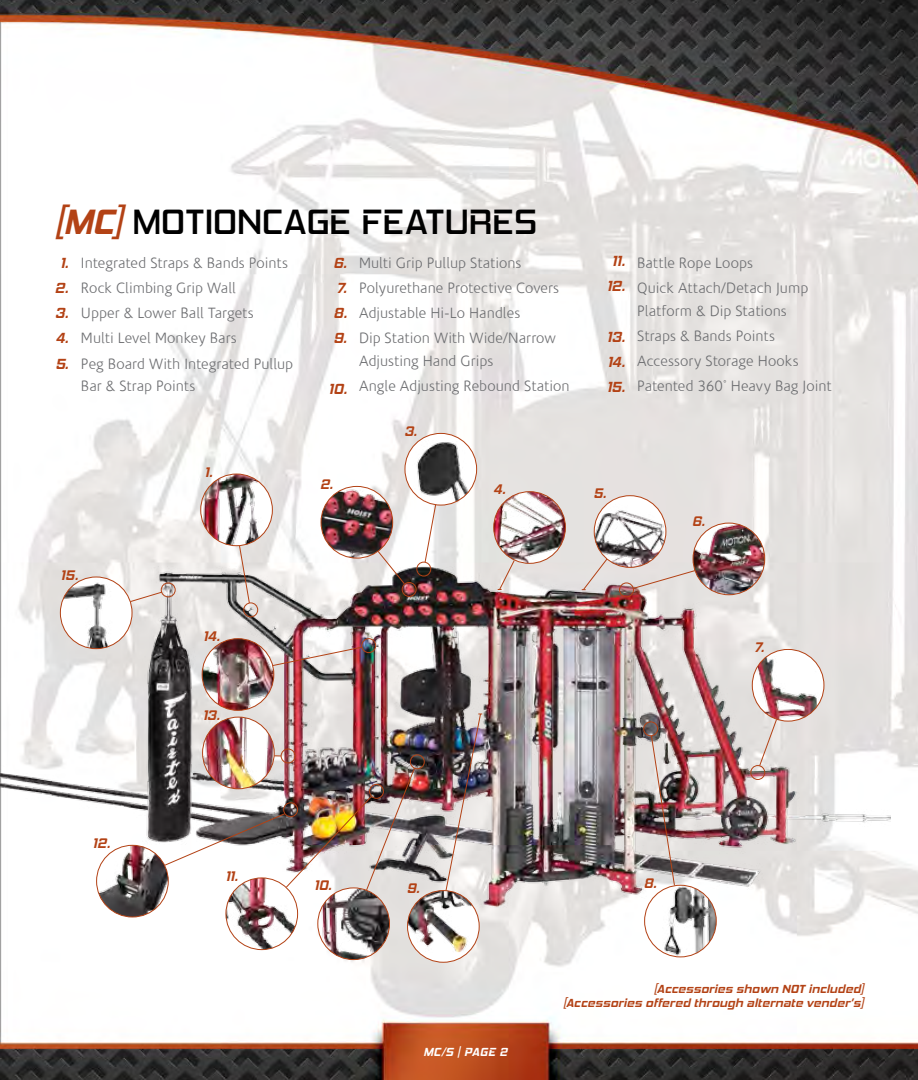
<style>
.page{position:relative;width:918px;height:1080px;background:#fff}
.page>*{position:absolute;margin:0;border:0;box-sizing:border-box;transform-origin:0 0}
.t1{font:36px "Hemi Head Rg";letter-spacing:-.005em;color:#000}
.t2{font:300 15px/25.2px "Corisande";letter-spacing:.005em;color:#6d6e71}
.t3{font:italic 700 15px/25.2px "Hemi Head Rg";letter-spacing:.01em;color:#b34215;text-align:center}
.t4{font:italic 700 14.25px "Hemi Head Rg";letter-spacing:.01em;color:#b34215}
.t5{font:italic 700 12px/14.7px "Hemi Head Rg";letter-spacing:.02em;color:#b34215;text-align:right}
.t6{font:italic 700 12px "Hemi Head Rg";letter-spacing:.03em;color:#fff}
.s1{font-weight:700;font-style:italic;color:#b34215}
</style>
<div class="page">
<img style="left:0;top:0;width:918px;height:1080px">
<img style="left:0;top:559px;width:890px;height:355px">
<img style="left:752px;top:649px;width:72px;height:72px;border-radius:36px">
<div style="left:752px;top:649px;width:72px;height:72px;border:1px solid #b34215;border-radius:50%"></div>
<img style="left:203px;top:717px;width:71px;height:50px">
<div style="left:645px;top:885px;width:71px;height:72px;background:#fff;border-radius:50%"></div>
<img style="left:662px;top:885px;width:54px;height:72px">
<div style="left:644px;top:885px;width:73px;height:72px;border:1px solid #b34215;border-radius:50%"></div>
<img style="left:201px;top:474px;width:71px;height:72px;border-radius:35px">
<div style="left:200px;top:474px;width:73px;height:72px;border:1px solid #b34215;border-radius:50%"></div>
<img style="left:97px;top:845px;width:71px;height:72px">
<img style="left:494px;top:492px;width:71px;height:71px;border-radius:36px">
<div style="left:493px;top:491px;width:73px;height:73px;border:1px solid #b34215;border-radius:50%"></div>
<div style="left:594px;top:496px;width:72px;height:71px;background:#fff;border-radius:50%"></div>
<img style="left:594px;top:504px;width:72px;height:63px">
<div style="left:594px;top:495px;width:72px;height:73px;border:1px solid #b34215;border-radius:50%"></div>
<img style="left:321px;top:486px;width:72px;height:72px;border-radius:36px">
<div style="left:321px;top:486px;width:72px;height:72px;border:1px solid #b34215;border-radius:50%"></div>
<img style="left:405px;top:433px;width:72px;height:72px;border-radius:36px">
<div style="left:405px;top:433px;width:72px;height:72px;border:1px solid #b34215;border-radius:50%"></div>
<svg style="left:759px;top:719px;width:19px;height:48px"></svg>
<svg style="left:498px;top:559px;width:17px;height:32px"></svg>
<svg style="left:582px;top:558px;width:26px;height:33px"></svg>
<div style="left:402px;top:582px;width:15px;height:15px;border:1px solid #b34215;border-radius:50%"></div>
<div style="left:416px;top:562px;width:15px;height:14px;border:1px solid #b34215;border-radius:50%"></div>
<div style="left:643px;top:721px;width:15px;height:15px;border:1px solid #b34215;border-radius:50%"></div>
<div style="left:750px;top:765px;width:15px;height:15px;border:1px solid #b34215;border-radius:50%"></div>
<div style="left:281px;top:749px;width:14px;height:14px;border:1px solid #b34215;border-radius:50%"></div>
<div style="left:243px;top:603px;width:15px;height:14px;border:1px solid #b34215;border-radius:50%"></div>
<svg style="left:377px;top:550px;width:28px;height:35px"></svg>
<svg style="left:424px;top:504px;width:13px;height:59px"></svg>
<img style="left:651px;top:735px;width:24px;height:151px">
<svg style="left:239px;top:545px;width:11px;height:59px"></svg>
<img style="left:60px;top:577px;width:72px;height:72px;border-radius:36px">
<div style="left:60px;top:577px;width:72px;height:72px;border:1px solid #b34215;border-radius:50%"></div>
<img style="left:226px;top:878px;width:72px;height:72px;border-radius:36px">
<img style="left:202px;top:639px;width:72px;height:71px;border-radius:36px">
<div style="left:202px;top:638px;width:72px;height:73px;border:1px solid #b34215;border-radius:50%"></div>
<img style="left:693px;top:523px;width:72px;height:72px;border-radius:36px">
<div style="left:693px;top:523px;width:72px;height:72px;border:1px solid #b34215;border-radius:50%"></div>
<img style="left:318px;top:891px;width:71px;height:69px">
<div style="left:408px;top:891px;width:71px;height:71px;background:#fff;border-radius:50%"></div>
<img style="left:408px;top:891px;width:71px;height:62px">
<div style="left:407px;top:890px;width:73px;height:73px;border:1px solid #b34215;border-radius:50%"></div>
<img style="left:445px;top:713px;width:37px;height:178px">
<svg style="left:129px;top:591px;width:34px;height:12px"></svg>
<svg style="left:632px;top:570px;width:64px;height:19px"></svg>
<svg style="left:272px;top:646px;width:91px;height:20px"></svg>
<div style="left:410px;top:754px;width:15px;height:15px;border:1px solid #b34215;border-radius:50%"></div>
<div style="left:161px;top:583px;width:15px;height:14px;border:1px solid #b34215;border-radius:50%"></div>
<div style="left:619px;top:583px;width:15px;height:14px;border:1px solid #b34215;border-radius:50%"></div>
<div style="left:361px;top:638px;width:15px;height:15px;border:1px solid #b34215;border-radius:50%"></div>
<img style="left:164px;top:767px;width:251px;height:124px">
<h1 class="t1" style="left:54px;top:200px;width:485px"><span class="s1">[MC]</span> MOTIONCAGE FEATURES</h1>
<p class="t2" style="left:81px;top:251px;width:214px">Integrated Straps &amp; Bands Points<br>Rock Climbing Grip Wall<br>Upper &amp; Lower Ball Targets<br>Multi Level Monkey Bars<br>Peg Board With Integrated Pullup</p>
<p class="t2" style="left:81px;top:374px;width:116px">Bar &amp; Strap Points</p>
<p class="t3" style="left:55px;top:250px;width:15px">1.<br>2.<br>3.<br>4.<br>5.</p>
<p class="t3" style="left:333px;top:250px;width:15px;text-align:justify">6.<br>7.<br>8.<br>9.</p>
<p class="t3" style="left:329px;top:376px;width:20px">10.</p>
<p class="t4" style="left:205px;top:463px;width:10px">1.</p>
<p class="t2" style="left:359px;top:251px;width:202px">Multi Grip Pullup Stations<br>Polyurethane Protective Covers<br>Adjustable Hi-Lo Handles<br>Dip Station With Wide/Narrow</p>
<p class="t2" style="left:359px;top:349px;width:212px">Adjusting Hand Grips<br>Angle Adjusting Rebound Station</p>
<p class="t4" style="left:404px;top:423px;width:14px">3.</p>
<p class="t3" style="left:607px;top:248px;width:20px">11.<br>12.</p>
<p class="t3" style="left:607px;top:324px;width:20px;text-align:justify">13.<br>14.<br>15.</p>
<p class="t4" style="left:320px;top:476px;width:14px">2.</p>
<p class="t4" style="left:493px;top:481px;width:14px">4.</p>
<p class="t4" style="left:593px;top:485px;width:14px">5.</p>
<p class="t2" style="left:637px;top:251px;width:173px">Battle Rope Loops<br>Quick Attach/Detach Jump</p>
<p class="t2" style="left:637px;top:298px;width:196px">Platform &amp; Dip Stations<br>Straps &amp; Bands Points<br>Accessory Storage Hooks<br>Patented 360˚ Heavy Bag Joint</p>
<p class="t4" style="left:692px;top:512px;width:14px">6.</p>
<p class="t4" style="left:61px;top:566px;width:19px">15.</p>
<p class="t4" style="left:203px;top:628px;width:18px">14.</p>
<p class="t4" style="left:754px;top:639px;width:11px">7.</p>
<p class="t4" style="left:203px;top:706px;width:19px">13.</p>
<p class="t4" style="left:93px;top:835px;width:19px">12.</p>
<p class="t4" style="left:225px;top:867px;width:14px">11.</p>
<p class="t4" style="left:314px;top:877px;width:19px">10.</p>
<p class="t4" style="left:407px;top:880px;width:14px">9.</p>
<p class="t4" style="left:644px;top:875px;width:14px">8.</p>
<p class="t6" style="left:423px;top:1045px;width:85px">MC/S | PAGE 2</p>
<p class="t5" style="left:563px;top:981px;width:302px">[Accessories shown NOT included]<br>[Accessories offered through alternate vender’s]</p>
</div>
